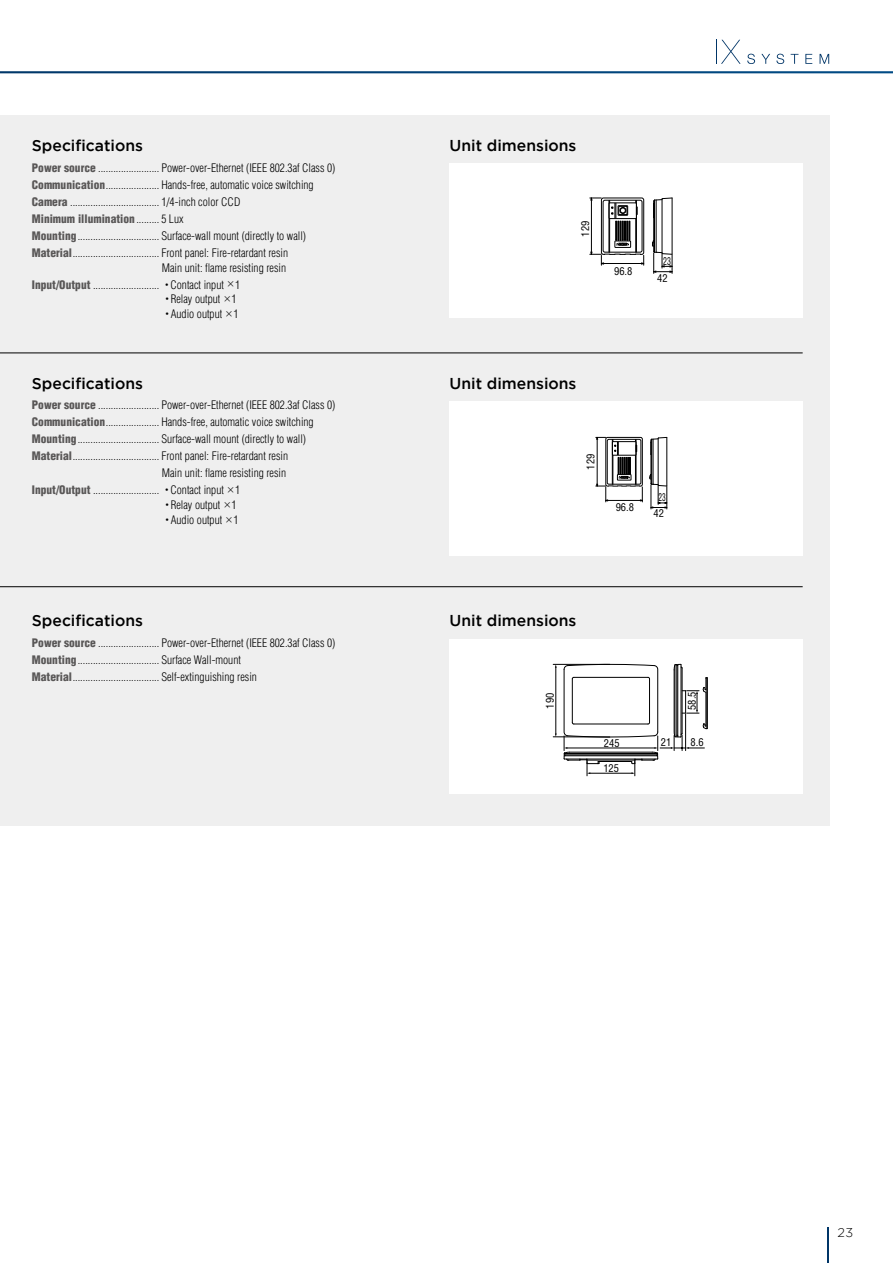
<style>
.page{position:relative;width:893px;height:1263px;background:#fff}
.page>*{position:absolute;margin:0;border:0;box-sizing:border-box;transform-origin:0 0}
.t1{font:500 15.75px "Gotham";color:#000}
.t2{font:300 12.75px "Gotham";color:#000}
.t3{font:11.55px/17px "Helvetica Condensed Light 4";color:#000}
.t4{font:900 condensed 11.55px "Helvetica";color:#595757}
.t5{font:condensed 10.5px "Helvetica";color:#000}
.t6{font:condensed 10.5px "Helvetica";color:#000;scale:.7 1}
.t7{font:condensed 10.5px "Helvetica";color:#000;scale:.75 1}
.s1{font-family:"Helvetica";font-weight:900;font-stretch:condensed;color:#595757}
.s2{font-family:"Helvetica Condensed Light 4";font-weight:400;font-stretch:normal;color:#000}
.s3{font-family:"Koz Go Pr 6 N"}
.s4{font-family:"Koz Go Pr 6 N";font-size:8.55px}
</style>
<div class="page">
<div style="left:0;top:115px;width:829px;height:710px;background:#efefef"></div>
<svg style="left:716px;top:40px;width:25px;height:24px"></svg>
<svg style="left:747px;top:54px;width:8px;height:10px"></svg>
<svg style="left:761px;top:54px;width:9px;height:10px"></svg>
<svg style="left:776px;top:54px;width:8px;height:10px"></svg>
<svg style="left:791px;top:54px;width:7px;height:10px"></svg>
<svg style="left:805px;top:54px;width:7px;height:10px"></svg>
<svg style="left:820px;top:54px;width:9px;height:10px"></svg>
<hr style="left:0;top:353px;width:803px;height:1px;background:#000">
<hr style="left:0;top:586px;width:803px;height:1px;background:#000">
<div style="left:450px;top:164px;width:353px;height:154px;background:#fff"></div>
<div style="left:450px;top:401px;width:353px;height:155px;background:#fff"></div>
<div style="left:450px;top:639px;width:353px;height:154px;background:#fff"></div>
<hr style="left:553px;top:736px;width:57px;height:1px;background:#000">
<hr style="left:553px;top:664px;width:57px;height:1px;background:#000">
<hr style="left:556px;top:667px;width:1px;height:67px;background:#000">
<svg style="left:563px;top:664px;width:145px;height:112px"></svg>
<svg style="left:596px;top:436px;width:72px;height:73px"></svg>
<hr style="left:653px;top:201px;width:1px;height:50px;background:#000">
<hr style="left:654px;top:201px;width:1px;height:50px;background:#000">
<hr style="left:656px;top:200px;width:1px;height:52px;background:#000">
<hr style="left:662px;top:199px;width:1px;height:54px;background:#000">
<hr style="left:672px;top:198px;width:1px;height:56px;background:#000">
<svg style="left:653px;top:198px;width:19px;height:20px"></svg>
<svg style="left:652px;top:241px;width:21px;height:32px"></svg>
<svg style="left:590px;top:197px;width:55px;height:68px"></svg>
<hr style="left:827px;top:1227px;width:2px;height:36px;background:#003567">
<h1 class="t1" style="left:32px;top:137px;width:113px">Specifications</h1>
<p class="t3" style="left:32px;top:159px;width:305px"><span class="s1">Power source</span> ........................ Power-over-Ethernet (IEEE 802.3af Class 0)<br><span class="s1">Communication</span>..................... Hands-free, automatic voice switching<br><span class="s1">Camera</span> ................................... 1/4-inch color CCD</p>
<p class="t4" style="left:32px;top:211px;width:153px">Minimum illumination <span class="s2">......... 5 Lux</span></p>
<p class="t3" style="left:32px;top:227px;width:276px"><span class="s1">Mounting</span>................................ Surface-wall mount (directly to wall)<br><span class="s1">Material</span>.................................. Front panel: Fire-retardant resin</p>
<p class="t3" style="left:32px;top:259px;width:256px;text-indent:130px">Main unit: flame resisting resin<br><span class="s1">Input/Output</span> .......................... <span class="s3">・</span>Contact input <span class="s4">×</span>1</p>
<p class="t3" style="left:162px;top:292px;width:78px;line-height:14.9px"><span class="s3">・</span>Relay output <span class="s4">×</span>1<span class="s3">・</span>Audio output <span class="s4">×</span>1</p>
<h1 class="t1" style="left:32px;top:374px;width:113px">Specifications</h1>
<p class="t3" style="left:32px;top:396px;width:305px"><span class="s1">Power source</span> ........................ Power-over-Ethernet (IEEE 802.3af Class 0)</p>
<p class="t3" style="left:32px;top:413px;width:283px"><span class="s1">Communication</span>..................... Hands-free, automatic voice switching</p>
<p class="t3" style="left:32px;top:430px;width:276px"><span class="s1">Mounting</span>................................ Surface-wall mount (directly to wall)</p>
<p class="t3" style="left:32px;top:447px;width:258px"><span class="s1">Material</span>.................................. Front panel: Fire-retardant resin</p>
<p class="t3" style="left:162px;top:464px;width:126px">Main unit: flame resisting resin</p>
<p class="t3" style="left:32px;top:481px;width:210px"><span class="s1">Input/Output</span> .......................... <span class="s3">・</span>Contact input <span class="s4">×</span>1</p>
<p class="t3" style="left:162px;top:497px;width:78px;line-height:14.9px"><span class="s3">・</span>Relay output <span class="s4">×</span>1<span class="s3">・</span>Audio output <span class="s4">×</span>1</p>
<h1 class="t1" style="left:32px;top:612px;width:113px">Specifications</h1>
<p class="t3" style="left:32px;top:634px;width:305px"><span class="s1">Power source</span> ........................ Power-over-Ethernet (IEEE 802.3af Class 0)<br><span class="s1">Mounting</span>................................ Surface Wall-mount<br><span class="s1">Material</span>.................................. Self-extinguishing resin</p>
<h1 class="t1" style="left:450px;top:137px;width:128px">Unit dimensions</h1>
<p class="t5" style="left:579px;top:237px;width:17px;rotate:-90deg">129</p>
<p class="t5" style="left:614px;top:264px;width:20px">96.8</p>
<p class="t7" style="left:663px;top:254px;width:12px">23</p>
<p class="t5" style="left:657px;top:271px;width:12px">42</p>
<h1 class="t1" style="left:450px;top:374px;width:128px">Unit dimensions</h1>
<p class="t5" style="left:584px;top:470px;width:17px;rotate:-90deg">129</p>
<p class="t5" style="left:616px;top:501px;width:20px">96.8</p>
<p class="t6" style="left:658px;top:491px;width:12px">23</p>
<p class="t5" style="left:654px;top:507px;width:12px">42</p>
<h1 class="t1" style="left:450px;top:612px;width:128px">Unit dimensions</h1>
<p class="t5" style="left:543px;top:709px;width:17px;rotate:-90deg">190</p>
<p class="t5" style="left:685px;top:710px;width:20px;rotate:-90deg">58.5</p>
<p class="t5" style="left:604px;top:736px;width:17px">245</p>
<p class="t5" style="left:661px;top:736px;width:12px">21</p>
<p class="t5" style="left:691px;top:736px;width:15px">8.6</p>
<p class="t5" style="left:603px;top:762px;width:17px">125</p>
<p class="t2" style="left:837px;top:1225px;width:17px">23</p>
</div>
